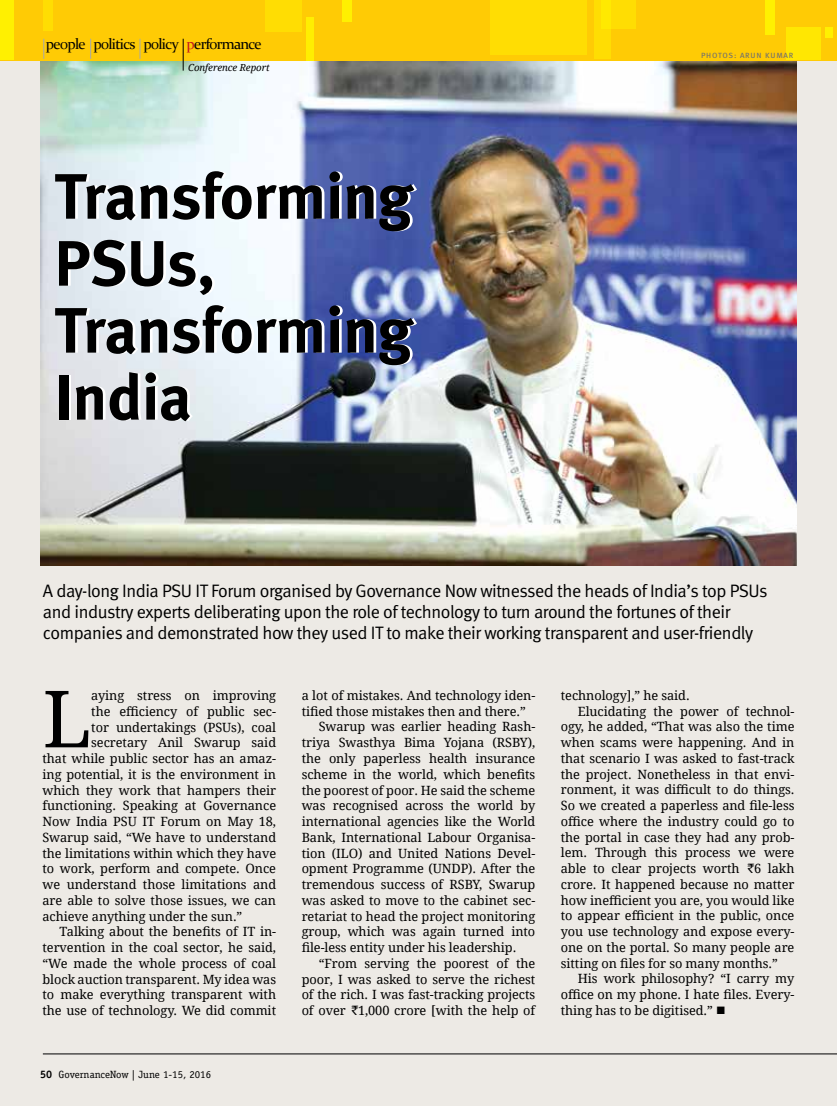
<style>
.page{position:relative;width:837px;height:1106px;background:#fff}
.page>*{position:absolute;margin:0;border:0;box-sizing:border-box;transform-origin:0 0}
.t1{font:78.9px "Droid Serif Pro";color:#000}
.t2{font:700 64.05px/66.9px "Meta";letter-spacing:-.005em;color:#000}
.t3{font:18px/21px "Meta Normal";letter-spacing:-.025em;color:#000}
.t4{font:15px "Constantia";letter-spacing:-.05em;color:#000}
.t5{font:12.75px "Droid Serif Pro";letter-spacing:-.005em;color:#000}
.t6{font:10.5px "Officina Serif Std";color:#000}
.t7{font:italic 9.75px "Droid Serif Pro";letter-spacing:-.01em;color:#000}
.t8{font:7.5px "Meta Book Caps";letter-spacing:.1em;color:#6d6e71;scale:1.05 1}
.s1{color:#c4161c}
.s2{font-weight:700;font-size:10.8px}
.s3{font-family:"Rupee Foradian"}
</style>
<div class="page">
<div style="left:0;top:60px;width:837px;height:1046px;background:#edeae5"></div>
<img style="left:40px;top:60px;width:756px;height:506px">
<div style="left:0;top:0;width:837px;height:60px;background:#ffcb05"></div>
<div style="left:595px;top:0;width:16px;height:58px;background:#ffdd03"></div>
<div style="left:602px;top:0;width:34px;height:29px;background:#ffdd03"></div>
<div style="left:491px;top:0;width:96px;height:55px;background:#ffdd03"></div>
<div style="left:825px;top:27px;width:8px;height:11px;background:#fff200"></div>
<div style="left:306px;top:17px;width:8px;height:43px;background:#fff200"></div>
<div style="left:265px;top:0;width:36px;height:32px;background:#ffdd03"></div>
<div style="left:0;top:0;width:13px;height:60px;background:#fff200"></div>
<div style="left:43px;top:0;width:9px;height:31px;background:#ffdd03"></div>
<div style="left:787px;top:27px;width:34px;height:33px;background:#ffe702"></div>
<div style="left:765px;top:0;width:9px;height:35px;background:#fff200"></div>
<div style="left:342px;top:0;width:9px;height:22px;background:#fff200"></div>
<hr style="left:183px;top:39px;width:1px;height:32px;background:#000">
<svg style="left:43px;top:38px;width:1px;height:21px"></svg>
<svg style="left:90px;top:39px;width:1px;height:20px"></svg>
<svg style="left:140px;top:39px;width:1px;height:20px"></svg>
<hr style="left:43px;top:1053px;width:794px;height:1px;background:#000">
<p class="t4" style="left:46px;top:34px;width:217px">people politics policy <span class="s1">p</span>erformance</p>
<p class="t7" style="left:188px;top:61px;width:83px">Conference Report</p>
<h2 class="t2" style="left:55px;top:162px;width:360px">Transforming<br>PSUs,<br>Transforming<br>India</h2>
<p class="t8" style="left:701px;top:51px;width:89px">PHOTOS: ARUN KUMAR</p>
<p class="t3" style="left:43px;top:580px;width:726px">A day-long India PSU IT Forum organised by Governance Now witnessed the heads of India’s top PSUs and industry experts deliberating upon the role of technology to turn around the fortunes of their companies and demonstrated how they used IT to make their working transparent and user-friendly</p>
<h1 class="t1" style="left:43px;top:664px;width:51px">L</h1>
<p class="t5" style="left:91px;top:686px;width:186px">aying stress on improving</p>
<p class="t5" style="left:91px;top:702px;width:186px">the efficiency of public sec-</p>
<p class="t5" style="left:91px;top:718px;width:186px">tor undertakings (PSUs), coal</p>
<p class="t5" style="left:91px;top:734px;width:186px">secretary Anil Swarup said</p>
<p class="t5" style="left:43px;top:749px;width:235px">that while public sector has an amaz-</p>
<p class="t5" style="left:43px;top:765px;width:235px">ing potential, it is the environment in</p>
<p class="t5" style="left:43px;top:781px;width:235px">which they work that hampers their</p>
<p class="t5" style="left:43px;top:797px;width:235px">functioning. Speaking at Governance</p>
<p class="t5" style="left:43px;top:812px;width:235px">Now India PSU IT Forum on May 18,</p>
<p class="t5" style="left:43px;top:828px;width:235px">Swarup said, “We have to understand</p>
<p class="t5" style="left:43px;top:844px;width:235px">the limitations within which they have</p>
<p class="t5" style="left:43px;top:860px;width:235px">to work, perform and compete. Once</p>
<p class="t5" style="left:43px;top:875px;width:235px">we understand those limitations and</p>
<p class="t5" style="left:43px;top:891px;width:235px">are able to solve those issues, we can</p>
<p class="t5" style="left:43px;top:907px;width:201px">achieve anything under the sun.”</p>
<p class="t5" style="left:60px;top:923px;width:218px">Talking about the benefits of IT in-</p>
<p class="t5" style="left:43px;top:938px;width:235px">tervention in the coal sector, he said,</p>
<p class="t5" style="left:43px;top:954px;width:235px">“We made the whole process of coal</p>
<p class="t5" style="left:43px;top:970px;width:235px">block auction transparent. My idea was</p>
<p class="t5" style="left:43px;top:986px;width:235px">to make everything transparent with</p>
<p class="t5" style="left:43px;top:1001px;width:235px">the use of technology. We did commit</p>
<p class="t6" style="left:40px;top:1068px;width:172px"><span class="s2">50</span> GovernanceNow | June 1-15, 2016</p>
<p class="t5" style="left:302px;top:686px;width:235px">a lot of mistakes. And technology iden-</p>
<p class="t5" style="left:302px;top:702px;width:226px">tified those mistakes then and there.”</p>
<p class="t5" style="left:319px;top:718px;width:218px">Swarup was earlier heading Rash-</p>
<p class="t5" style="left:302px;top:734px;width:235px">triya Swasthya Bima Yojana (RSBY),</p>
<p class="t5" style="left:302px;top:749px;width:235px">the only paperless health insurance</p>
<p class="t5" style="left:302px;top:765px;width:235px">scheme in the world, which benefits</p>
<p class="t5" style="left:302px;top:781px;width:235px">the poorest of poor. He said the scheme</p>
<p class="t5" style="left:302px;top:797px;width:235px">was recognised across the world by</p>
<p class="t5" style="left:302px;top:812px;width:235px">international agencies like the World</p>
<p class="t5" style="left:302px;top:828px;width:235px">Bank, International Labour Organisa-</p>
<p class="t5" style="left:302px;top:844px;width:235px">tion (ILO) and United Nations Devel-</p>
<p class="t5" style="left:302px;top:860px;width:235px">opment Programme (UNDP). After the</p>
<p class="t5" style="left:302px;top:875px;width:235px">tremendous success of RSBY, Swarup</p>
<p class="t5" style="left:302px;top:891px;width:235px">was asked to move to the cabinet sec-</p>
<p class="t5" style="left:302px;top:907px;width:235px">retariat to head the project monitoring</p>
<p class="t5" style="left:302px;top:923px;width:235px">group, which was again turned into</p>
<p class="t5" style="left:302px;top:938px;width:216px">file-less entity under his leadership.</p>
<p class="t5" style="left:319px;top:954px;width:218px">“From serving the poorest of the</p>
<p class="t5" style="left:302px;top:970px;width:235px">poor, I was asked to serve the richest</p>
<p class="t5" style="left:302px;top:985px;width:235px">of the rich. I was fast-tracking projects</p>
<p class="t5" style="left:302px;top:1001px;width:235px">of over <span class="s3">`</span>1,000 crore [with the help of</p>
<p class="t5" style="left:561px;top:686px;width:130px">technology],” he said.</p>
<p class="t5" style="left:578px;top:702px;width:218px">Elucidating the power of technol-</p>
<p class="t5" style="left:561px;top:718px;width:235px">ogy, he added, “That was also the time</p>
<p class="t5" style="left:561px;top:733px;width:235px">when scams were happening. And in</p>
<p class="t5" style="left:561px;top:749px;width:235px">that scenario I was asked to fast-track</p>
<p class="t5" style="left:561px;top:765px;width:235px">the project. Nonetheless in that envi-</p>
<p class="t5" style="left:561px;top:781px;width:235px">ronment, it was difficult to do things.</p>
<p class="t5" style="left:561px;top:796px;width:235px">So we created a paperless and file-less</p>
<p class="t5" style="left:561px;top:812px;width:235px">office where the industry could go to</p>
<p class="t5" style="left:561px;top:828px;width:235px">the portal in case they had any prob-</p>
<p class="t5" style="left:561px;top:844px;width:235px">lem. Through this process we were</p>
<p class="t5" style="left:561px;top:859px;width:235px">able to clear projects worth <span class="s3">`</span>6 lakh</p>
<p class="t5" style="left:561px;top:875px;width:235px">crore. It happened because no matter</p>
<p class="t5" style="left:561px;top:891px;width:235px">how inefficient you are, you would like</p>
<p class="t5" style="left:561px;top:907px;width:235px">to appear efficient in the public, once</p>
<p class="t5" style="left:561px;top:922px;width:235px">you use technology and expose every-</p>
<p class="t5" style="left:561px;top:938px;width:235px">one on the portal. So many people are</p>
<p class="t5" style="left:561px;top:954px;width:219px">sitting on files for so many months.”</p>
<p class="t5" style="left:578px;top:970px;width:218px">His work philosophy? “I carry my</p>
<p class="t5" style="left:561px;top:985px;width:235px">office on my phone. I hate files. Every-</p>
<p class="t5" style="left:561px;top:1001px;width:166px">thing has to be digitised.” ■</p>
</div>
